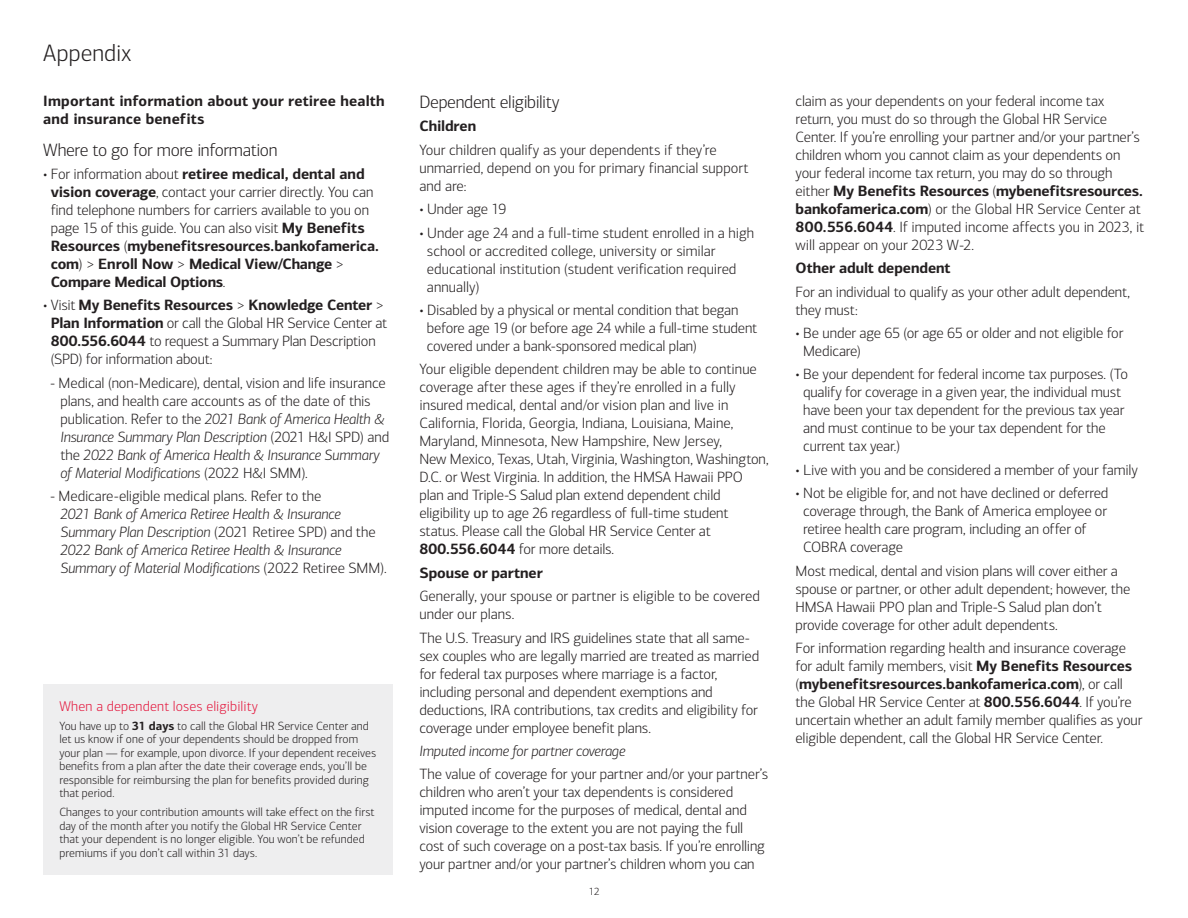
<style>
.page{position:relative;width:1188px;height:918px;background:#fff}
.page>*{position:absolute;margin:0;border:0;box-sizing:border-box;transform-origin:0 0}
.t1{font:300 24px "Connections";color:#231f20}
.t2{font:300 18px "Connections";letter-spacing:-.02em;color:#231f20}
.t3{font:300 15px/18px "Connections";letter-spacing:-.01em;color:#231f20}
.t4{font:700 15px/18px "Connections";letter-spacing:-.005em;color:#231f20}
.t5{font:italic 300 15px/18px "Connections";letter-spacing:-.015em;color:#231f20}
.t6{font:300 14.25px "Connections";letter-spacing:.01em;color:#e4183e}
.t7{font:300 12px/13.5px "Connections";letter-spacing:.005em;color:#231f20}
.t8{font:300 10.5px "Connections";color:#231f20}
.s1{font-weight:300}
.s2{font-weight:700}
.s3{font-style:italic}
.s4{font-style:normal}
</style>
<div class="page">
<div style="left:43px;top:684px;width:350px;height:191px;background:#eeeeef"></div>
<h1 class="t1" style="left:43px;top:39px;width:90px">Appendix</h1>
<p class="t4" style="left:43px;top:92px;width:343px">Important information about your retiree health and insurance benefits</p>
<p class="t2" style="left:43px;top:139px;width:236px">Where to go for more information</p>
<p class="t4" style="left:51px;top:165px;width:330px;text-indent:-8px"><span class="s1">• For information about</span> retiree medical, dental and vision coverage<span class="s1">, contact your carrier directly. You can find telephone numbers for carriers available to you on page 15 of this guide. You can also visit</span> My Benefits Resources <span class="s1">(</span>mybenefitsresources.bankofamerica. com<span class="s1">) &gt;</span> Enroll Now <span class="s1">&gt;</span> Medical View/Change <span class="s1">&gt; </span>Compare Medical Options<span class="s1">.</span></p>
<p class="t3" style="left:51px;top:296px;width:338px;text-indent:-8px">• Visit <span class="s2">My Benefits Resources</span> &gt; <span class="s2">Knowledge Center</span> &gt; <span class="s2">Plan Information</span> or call the Global HR Service Center at <span class="s2">800.556.6044</span> to request a Summary Plan Description (SPD) for information about:</p>
<p class="t3" style="left:60px;top:374px;width:330px;text-indent:-10px">- Medical (non-Medicare), dental, vision and life insurance plans, and health care accounts as of the date of this publication. Refer to the <span class="s3">2021 Bank of America Health &amp; Insurance Summary Plan Description</span> (2021 H&amp;I SPD) and the <span class="s3">2022 Bank of America Health &amp; Insurance Summary of Material Modifications</span> (2022 H&amp;I SMM).</p>
<p class="t3" style="left:50px;top:487px;width:273px">- Medicare-eligible medical plans. Refer to the</p>
<p class="t5" style="left:60px;top:505px;width:328px">2021 Bank of America Retiree Health &amp; Insurance Summary Plan Description <span class="s4">(2021 Retiree SPD) and the </span>2022 Bank of America Retiree Health &amp; Insurance Summary of Material Modifications <span class="s4">(2022 Retiree SMM).</span></p>
<p class="t6" style="left:59px;top:698px;width:200px">When a dependent loses eligibility</p>
<p class="t7" style="left:59px;top:719px;width:318px">You have up to <span class="s2">31 days</span> to call the Global HR Service Center and let us know if one of your dependents should be dropped from your plan — for example, upon divorce. If your dependent receives benefits from a plan after the date their coverage ends, you’ll be responsible for reimbursing the plan for benefits provided during that period.</p>
<p class="t7" style="left:59px;top:806px;width:317px">Changes to your contribution amounts will take effect on the first day of the month after you notify the Global HR Service Center that your dependent is no longer eligible. You won’t be refunded premiums if you don’t call within 31 days.</p>
<p class="t2" style="left:419px;top:92px;width:142px">Dependent eligibility</p>
<p class="t4" style="left:419px;top:117px;width:58px">Children</p>
<p class="t3" style="left:419px;top:141px;width:331px">Your children qualify as your dependents if they’re unmarried, depend on you for primary financial support and are:</p>
<p class="t3" style="left:419px;top:200px;width:88px">• Under age 19</p>
<p class="t3" style="left:427px;top:224px;width:329px;text-indent:-8px">• Under age 24 and a full-time student enrolled in a high school or accredited college, university or similar educational institution (student verification required annually)</p>
<p class="t3" style="left:427px;top:301px;width:332px;text-indent:-8px">• Disabled by a physical or mental condition that began before age 19 (or before age 24 while a full-time student covered under a bank-sponsored medical plan)</p>
<p class="t3" style="left:419px;top:360px;width:351px">Your eligible dependent children may be able to continue coverage after these ages if they’re enrolled in a fully insured medical, dental and/or vision plan and live in California, Florida, Georgia, Indiana, Louisiana, Maine, Maryland, Minnesota, New Hampshire, New Jersey,<br>New Mexico, Texas, Utah, Virginia, Washington, Washington, D.C. or West Virginia. In addition, the HMSA Hawaii PPO plan and Triple-S Salud plan extend dependent child eligibility up to age 26 regardless of full-time student status. Please call the Global HR Service Center at <span class="s2">800.556.6044</span> for more details.</p>
<p class="t4" style="left:419px;top:564px;width:125px">Spouse or partner</p>
<p class="t3" style="left:419px;top:587px;width:342px">Generally, your spouse or partner is eligible to be covered under our plans.</p>
<p class="t3" style="left:419px;top:629px;width:341px">The U.S. Treasury and IRS guidelines state that all same&shy;sex couples who are legally married are treated as married for federal tax purposes where marriage is a factor, including personal and dependent exemptions and deductions, IRA contributions, tax credits and eligibility for coverage under employee benefit plans.</p>
<p class="t5" style="left:419px;top:742px;width:208px">Imputed income for partner coverage</p>
<p class="t3" style="left:419px;top:765px;width:350px">The value of coverage for your partner and/or your partner’s children who aren’t your tax dependents is considered imputed income for the purposes of medical, dental and vision coverage to the extent you are not paying the full cost of such coverage on a post-tax basis. If you’re enrolling your partner and/or your partner’s children whom you can</p>
<p class="t8" style="left:589px;top:885px;width:13px">12</p>
<p class="t3" style="left:796px;top:92px;width:350px">claim as your dependents on your federal income tax return, you must do so through the Global HR Service Center. If you’re enrolling your partner and/or your partner’s children whom you cannot claim as your dependents on your federal income tax return, you may do so through either <span class="s2">My Benefits Resources</span> (<span class="s2">mybenefitsresources. bankofamerica.com</span>) or the Global HR Service Center at <span class="s2">800.556.6044</span>. If imputed income affects you in 2023, it will appear on your 2023 W-2.</p>
<p class="t4" style="left:796px;top:259px;width:157px">Other adult dependent</p>
<p class="t3" style="left:796px;top:283px;width:336px">For an individual to qualify as your other adult dependent, they must:</p>
<p class="t3" style="left:803px;top:324px;width:322px;text-indent:-8px">• Be under age 65 (or age 65 or older and not eligible for<br>Medicare)</p>
<p class="t3" style="left:803px;top:365px;width:327px;text-indent:-8px">• Be your dependent for federal income tax purposes. (To qualify for coverage in a given year, the individual must have been your tax dependent for the previous tax year and must continue to be your tax dependent for the current tax year.)</p>
<p class="t3" style="left:796px;top:461px;width:344px">• Live with you and be considered a member of your family</p>
<p class="t3" style="left:803px;top:484px;width:307px;text-indent:-8px">• Not be eligible for, and not have declined or deferred coverage through, the Bank of America employee or retiree health care program, including an offer of COBRA coverage</p>
<p class="t3" style="left:796px;top:562px;width:336px">Most medical, dental and vision plans will cover either a spouse or partner, or other adult dependent; however, the HMSA Hawaii PPO plan and Triple-S Salud plan don’t provide coverage for other adult dependents.</p>
<p class="t3" style="left:796px;top:639px;width:348px">For information regarding health and insurance coverage for adult family members, visit <span class="s2">My Benefits Resources </span>(<span class="s2">mybenefitsresources.bankofamerica.com</span>), or call the Global HR Service Center at <span class="s2">800.556.6044</span>. If you’re uncertain whether an adult family member qualifies as your eligible dependent, call the Global HR Service Center.</p>
</div>
